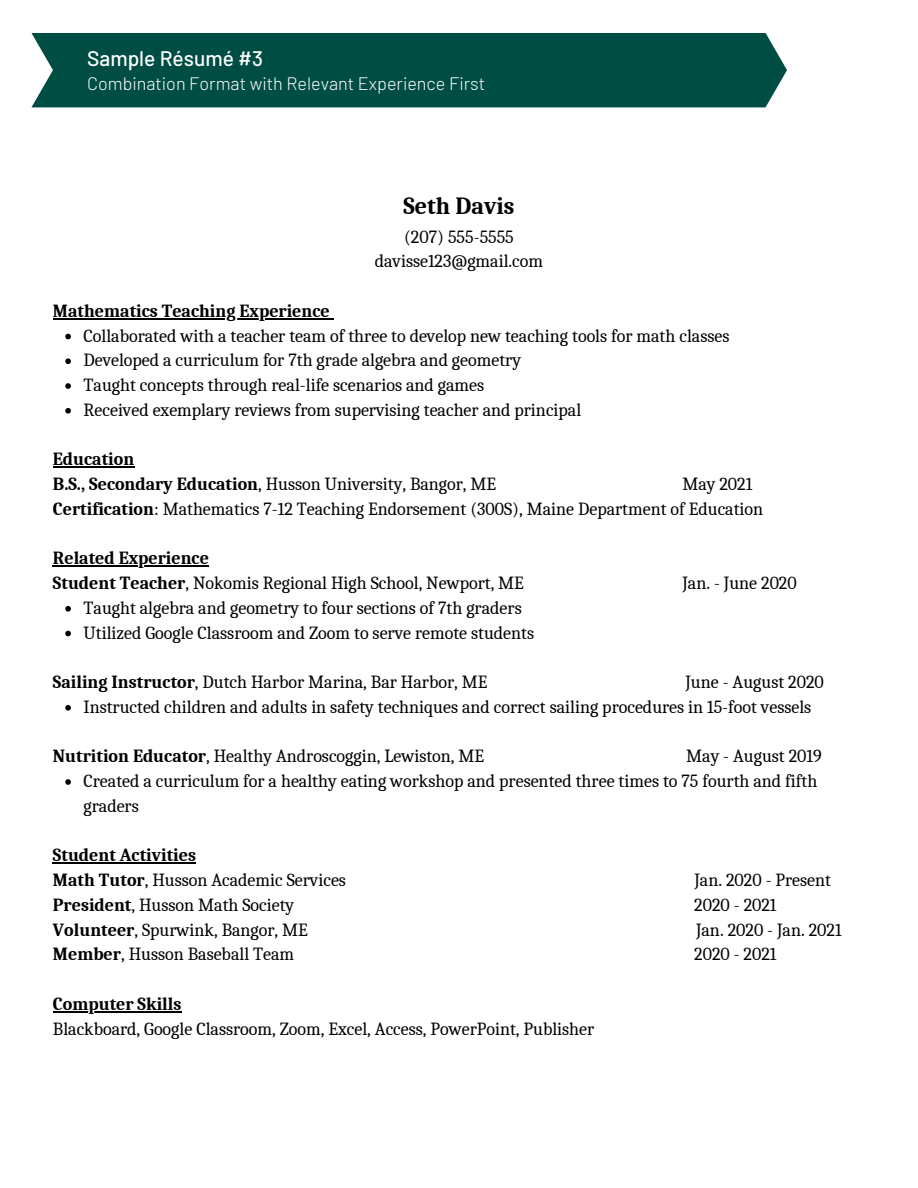
<style>
.page{position:relative;width:918px;height:1188px;background:#fff}
.page>*{position:absolute;margin:0;border:0;box-sizing:border-box;transform-origin:0 0}
.t1{font:700 24px "Caladea";color:#000}
.t2{font:500 21px "Barlow";color:#fff}
.t3{font:18px/24.8px "Caladea";color:#000}
.t4{font:700 18px/24.8px "Caladea";color:#000}
.t5{font:300 18px "Barlow";color:#fff}
.s1{font-weight:400}
.s2{font-weight:700}
</style>
<div class="page">
<div style="left:32px;top:33px;width:755px;height:74px;background:#004d43"></div>
<svg style="left:65px;top:334px;width:6px;height:5px"></svg>
<svg style="left:65px;top:358px;width:6px;height:6px"></svg>
<svg style="left:65px;top:383px;width:6px;height:6px"></svg>
<svg style="left:65px;top:408px;width:6px;height:6px"></svg>
<svg style="left:65px;top:606px;width:6px;height:6px"></svg>
<svg style="left:65px;top:631px;width:6px;height:5px"></svg>
<svg style="left:65px;top:705px;width:6px;height:6px"></svg>
<svg style="left:65px;top:779px;width:6px;height:6px"></svg>
<hr style="left:53px;top:318px;width:277px;height:1px;background:#000">
<hr style="left:53px;top:466px;width:81px;height:2px;background:#000">
<hr style="left:53px;top:565px;width:156px;height:2px;background:#000">
<hr style="left:53px;top:862px;width:143px;height:2px;background:#000">
<hr style="left:53px;top:1011px;width:128px;height:1px;background:#000">
<p class="t2" style="left:87px;top:45px;width:178px">Sample Résumé #3</p>
<p class="t5" style="left:87px;top:72px;width:400px">Combination Format with Relevant Experience First</p>
<p class="t4" style="left:53px;top:299px;width:278px">Mathematics Teaching Experience</p>
<h1 class="t1" style="left:403px;top:193px;width:113px">Seth Davis</h1>
<p class="t3" style="left:375px;top:224px;width:170px;text-align:center">(207) 555-5555 davisse123@gmail.com</p>
<p class="t3" style="left:84px;top:323px;width:647px">Collaborated with a teacher team of three to develop new teaching tools for math classes Developed a curriculum for 7th grade algebra and geometry<br>Taught concepts through real-life scenarios and games<br>Received exemplary reviews from supervising teacher and principal</p>
<p class="t4" style="left:53px;top:447px;width:445px">Education<br>B.S., Secondary Education<span class="s1">, Husson University, Bangor, ME</span></p>
<p class="t3" style="left:53px;top:472px;width:712px;text-indent:629px">May 2021<br><span class="s2">Certification</span>: Mathematics 7-12 Teaching Endorsement (300S), Maine Department of Education</p>
<p class="t3" style="left:53px;top:546px;width:473px"><span class="s2">Related Experience<br>Student Teacher</span>, Nokomis Regional High School, Newport, ME</p>
<p class="t3" style="left:682px;top:571px;width:116px">Jan. - June 2020</p>
<p class="t3" style="left:84px;top:596px;width:452px">Taught algebra and geometry to four sections of 7th graders<br>Utilized Google Classroom and Zoom to serve remote students</p>
<p class="t3" style="left:53px;top:670px;width:436px"><span class="s2">Sailing Instructor</span>, Dutch Harbor Marina, Bar Harbor, ME</p>
<p class="t3" style="left:686px;top:670px;width:140px">June - August 2020</p>
<p class="t3" style="left:84px;top:695px;width:729px">Instructed children and adults in safety techniques and correct sailing procedures in 15-foot vessels</p>
<p class="t3" style="left:53px;top:744px;width:433px"><span class="s2">Nutrition Educator</span>, Healthy Androscoggin, Lewiston, ME</p>
<p class="t3" style="left:686px;top:744px;width:137px">May - August 2019</p>
<p class="t3" style="left:84px;top:769px;width:735px">Created a curriculum for a healthy eating workshop and presented three times to 75 fourth and fifth graders</p>
<p class="t4" style="left:53px;top:843px;width:295px">Student Activities<br>Math Tutor<span class="s1">, Husson Academic Services</span></p>
<p class="t3" style="left:694px;top:868px;width:138px">Jan. 2020 - Present</p>
<p class="t3" style="left:53px;top:893px;width:243px"><span class="s2">President</span>, Husson Math Society</p>
<p class="t3" style="left:694px;top:893px;width:84px">2020 - 2021</p>
<p class="t3" style="left:53px;top:917px;width:257px"><span class="s2">Volunteer</span>, Spurwink, Bangor, ME</p>
<p class="t3" style="left:696px;top:917px;width:147px">Jan. 2020 - Jan. 2021</p>
<p class="t3" style="left:53px;top:942px;width:243px"><span class="s2">Member</span>, Husson Baseball Team</p>
<p class="t3" style="left:694px;top:942px;width:84px">2020 - 2021</p>
<p class="t4" style="left:53px;top:992px;width:130px">Computer Skills</p>
<p class="t3" style="left:53px;top:1016px;width:543px">Blackboard, Google Classroom, Zoom, Excel, Access, PowerPoint, Publisher</p>
</div>
